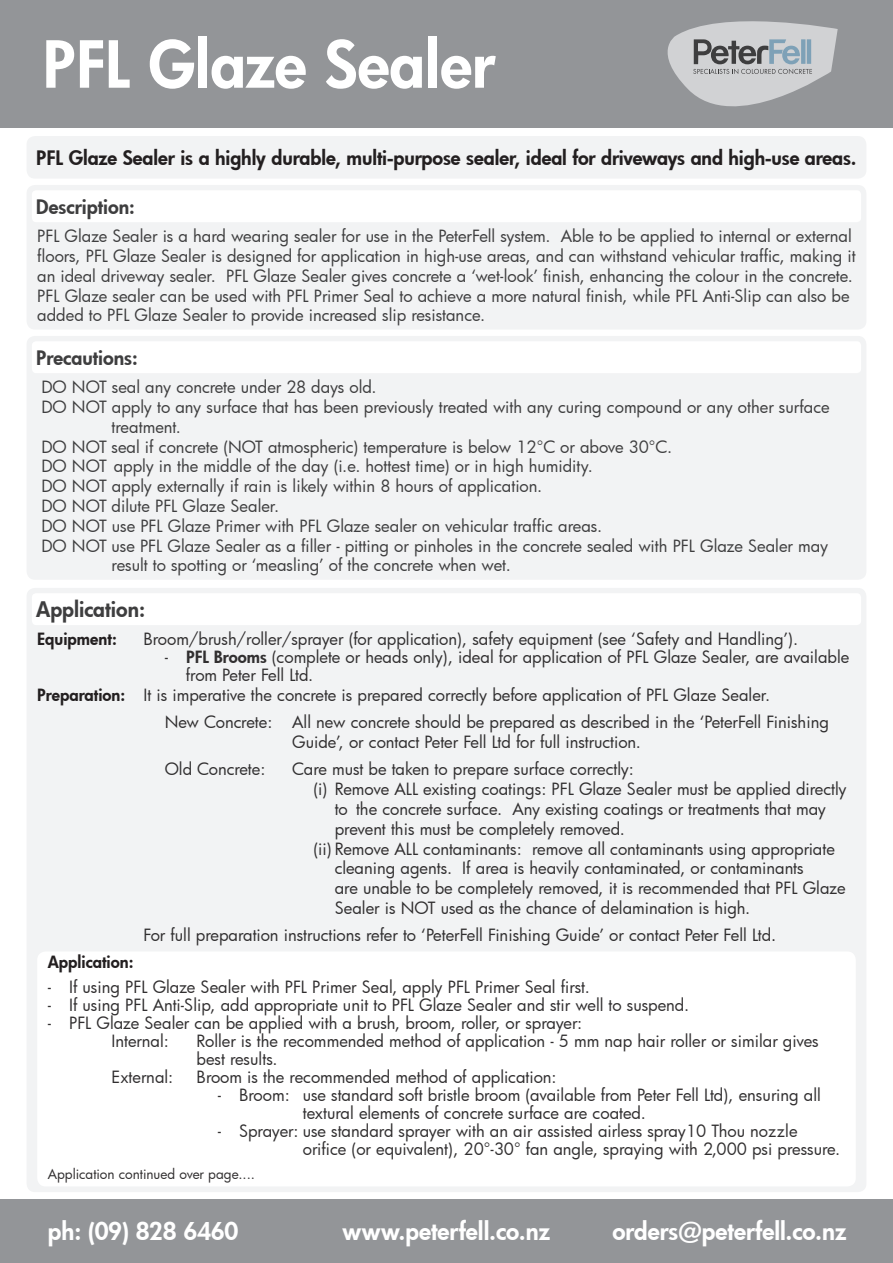
<style>
.page{position:relative;width:893px;height:1263px;background:#fff}
.page>*{position:absolute;margin:0;border:0;box-sizing:border-box;transform-origin:0 0}
.t1{font:800 63px "Futura";color:#fff}
.t2{font:800 24px "Futura";color:#fff}
.t3{font:800 21px "Futura";color:#3e3e3f}
.t4{font:800 19.5px "Futura";letter-spacing:-.005em;color:#231f20}
.t5{font:800 19.5px "Futura";color:#3e3e3f}
.t6{font:16.5px/19.8px "Futura";color:#312f30}
.t7{font:16.5px/19.8px "Futura";color:#3e3e3f}
.t8{font:800 16.5px "Futura";color:#231f20}
.t9{font:13.5px "Futura";color:#312f30}
.s1{font-weight:800}
.s2{font-weight:800;color:#231f20}
.s3{color:#231f20}
</style>
<div class="page">
<div style="left:27px;top:185px;width:839px;height:145px;background:#f2f3f4;border-radius:9px"></div>
<div style="left:27px;top:336px;width:839px;height:244px;background:#f2f3f4;border-radius:9px"></div>
<div style="left:27px;top:588px;width:839px;height:604px;background:#f2f3f4;border-radius:9px"></div>
<div style="left:37px;top:951px;width:819px;height:235px;background:#fff;border-radius:9px"></div>
<div style="left:32px;top:593px;width:829px;height:32px;background:#fff;border-radius:4px"></div>
<div style="left:32px;top:341px;width:829px;height:32px;background:#fff;border-radius:4px"></div>
<div style="left:32px;top:190px;width:829px;height:32px;background:#fff;border-radius:4px"></div>
<div style="left:0;top:0;width:893px;height:128px;background:#939598"></div>
<svg style="left:667px;top:21px;width:171px;height:86px"></svg>
<div style="left:0;top:1199px;width:893px;height:64px;background:#939598"></div>
<div style="left:27px;top:136px;width:839px;height:43px;background:#f2f3f4;border-radius:9px"></div>
<p class="t1" style="left:43px;top:22px;width:454px">PFL Glaze Sealer</p>
<p class="t4" style="left:36px;top:144px;width:822px">PFL Glaze Sealer is a highly durable, multi-purpose sealer, ideal for driveways and high-use areas.</p>
<p class="t5" style="left:36px;top:193px;width:100px">Description:</p>
<p class="t7" style="left:37px;top:226px;width:820px">PFL Glaze Sealer is a hard wearing sealer for use in the PeterFell system. Able to be applied to internal or external floors, PFL Glaze Sealer is designed for application in high-use areas, and can withstand vehicular traffic, making it an ideal driveway sealer. PFL Glaze Sealer gives concrete a ‘wet-look’ finish, enhancing the colour in the concrete.<br>PFL Glaze sealer can be used with PFL Primer Seal to achieve a more natural finish, while PFL Anti-Slip can also be added to PFL Glaze Sealer to provide increased slip resistance.</p>
<p class="t5" style="left:36px;top:344px;width:103px">Precautions:</p>
<p class="t7" style="left:41px;top:377px;width:337px">DO NOT seal any concrete under 28 days old.</p>
<p class="t7" style="left:112px;top:397px;width:720px;text-indent:-70px">DO NOT apply to any surface that has been previously treated with any curing compound or any other surface treatment.</p>
<p class="t7" style="left:41px;top:436px;width:632px">DO NOT seal if concrete (NOT atmospheric) temperature is below 12°C or above 30°C.</p>
<p class="t7" style="left:41px;top:456px;width:553px">DO NOT apply in the middle of the day (i.e. hottest time) or in high humidity.</p>
<p class="t7" style="left:41px;top:476px;width:502px">DO NOT apply externally if rain is likely within 8 hours of application.</p>
<p class="t7" style="left:41px;top:496px;width:239px">DO NOT dilute PFL Glaze Sealer.</p>
<p class="t7" style="left:41px;top:515px;width:562px">DO NOT use PFL Glaze Primer with PFL Glaze sealer on vehicular traffic areas.</p>
<p class="t7" style="left:112px;top:535px;width:718px;text-indent:-70px">DO NOT use PFL Glaze Sealer as a filler - pitting or pinholes in the concrete sealed with PFL Glaze Sealer may result to spotting or ‘measling’ of the concrete when wet.</p>
<p class="t3" style="left:36px;top:595px;width:110px">Application:</p>
<p class="t8" style="left:37px;top:628px;width:81px">Equipment:</p>
<p class="t6" style="left:144px;top:629px;width:656px">Broom/brush/roller/sprayer (for application), safety equipment (see ‘Safety and Handling’).</p>
<p class="t6" style="left:186px;top:648px;width:665px;line-height:18px;text-indent:-21px">- <span class="s1">PFL Brooms</span> (complete or heads only), ideal for application of PFL Glaze Sealer, are available from Peter Fell Ltd.</p>
<p class="t6" style="left:37px;top:685px;width:734px"><span class="s2">Preparation:</span> It is imperative the concrete is prepared correctly before application of PFL Glaze Sealer.</p>
<p class="t6" style="left:292px;top:712px;width:538px;text-indent:-128px">New Concrete: All new concrete should be prepared as described in the ‘PeterFell Finishing<br>Guide’, or contact Peter Fell Ltd for full instruction.</p>
<p class="t6" style="left:165px;top:759px;width:102px">Old Concrete:</p>
<p class="t6" style="left:292px;top:759px;width:343px">Care must be taken to prepare surface correctly:</p>
<p class="t6" style="left:335px;top:779px;width:514px;text-indent:-21px">(i) Remove ALL existing coatings: PFL Glaze Sealer must be applied directly to the concrete surface. Any existing coatings or treatments that may prevent this must be completely removed.</p>
<p class="t6" style="left:335px;top:838px;width:512px;text-indent:-21px">(ii) Remove ALL contaminants: remove all contaminants using appropriate cleaning agents. If area is heavily contaminated, or contaminants<br>are unable to be completely removed, it is recommended that PFL Glaze Sealer is NOT used as the chance of delamination is high.</p>
<p class="t6" style="left:143px;top:925px;width:634px">For full preparation instructions refer to ‘PeterFell Finishing Guide’ or contact Peter Fell Ltd<span class="s3">.</span></p>
<p class="t8" style="left:48px;top:951px;width:87px">Application:</p>
<p class="t6" style="left:48px;top:977px;width:543px">- If using PFL Glaze Sealer with PFL Primer Seal, apply PFL Primer Seal first.</p>
<p class="t6" style="left:48px;top:995px;width:643px">- If using PFL Anti-Slip, add appropriate unit to PFL Glaze Sealer and stir well to suspend.</p>
<p class="t6" style="left:48px;top:1013px;width:536px">- PFL Glaze Sealer can be applied with a brush, broom, roller, or sprayer:</p>
<p class="t6" style="left:112px;top:1031px;width:59px">Internal:</p>
<p class="t6" style="left:197px;top:1032px;width:624px;line-height:18px">Roller is the recommended method of application - 5 mm nap hair roller or similar gives best results.</p>
<p class="t6" style="left:112px;top:1067px;width:63px">External:</p>
<p class="t6" style="left:197px;top:1067px;width:362px">Broom is the recommended method of application:</p>
<p class="t6" style="left:303px;top:1086px;width:519px;line-height:18px;text-indent:-85px">- Broom: use standard soft bristle broom (available from Peter Fell Ltd), ensuring all textural elements of concrete surface are coated.</p>
<p class="t6" style="left:303px;top:1122px;width:539px;line-height:18px;text-indent:-85px">- Sprayer: use standard sprayer with an air assisted airless spray10 Thou nozzle orifice (or equivalent), 20°-30° fan angle, spraying with 2,000 psi pressure.</p>
<p class="t9" style="left:48px;top:1165px;width:209px">Application continued over page....</p>
<p class="t2" style="left:48px;top:1215px;width:192px">ph: (09) 828 6460</p>
<p class="t2" style="left:343px;top:1215px;width:209px">www.peterfell.co.nz</p>
<p class="t2" style="left:612px;top:1215px;width:236px">orders@peterfell.co.nz</p>
</div>
